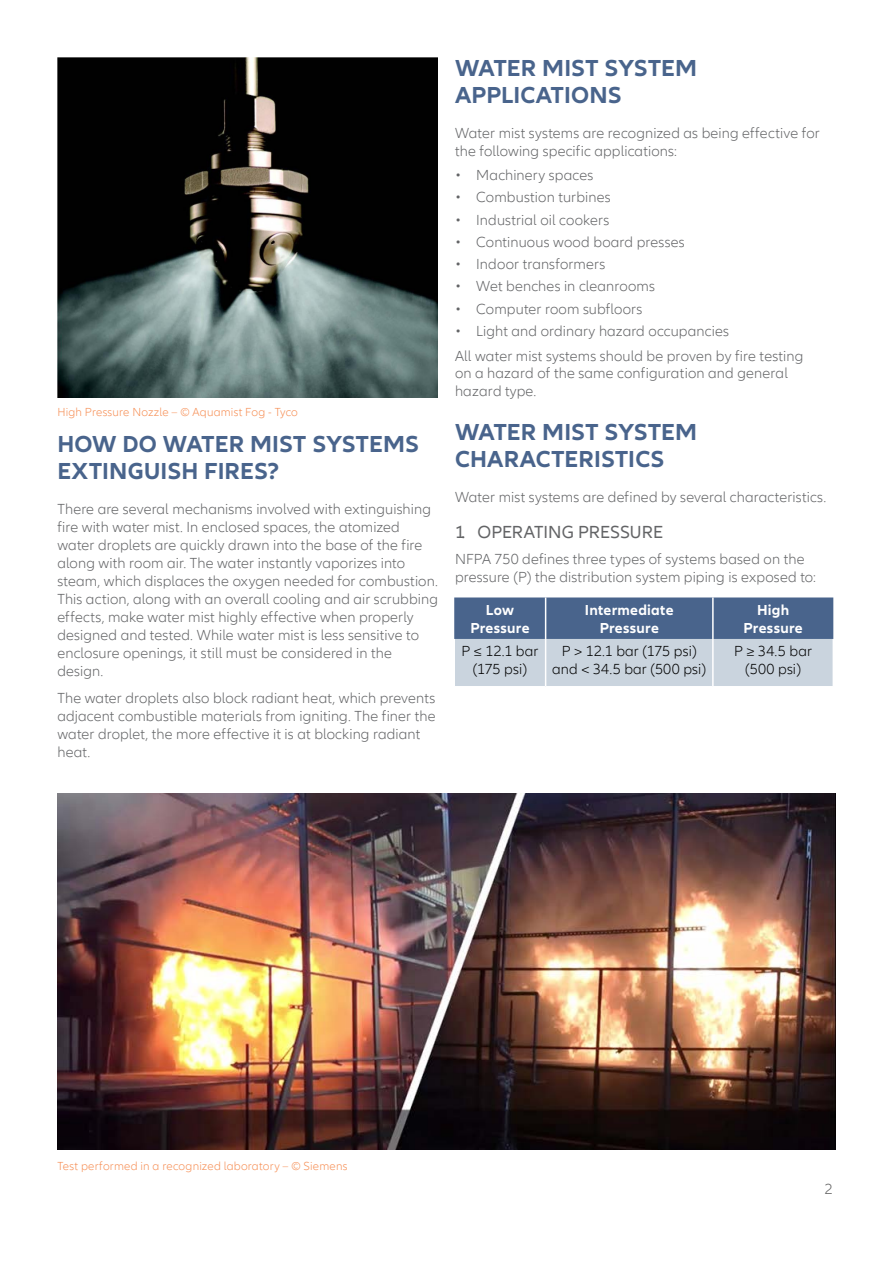
<style>
.page{position:relative;width:893px;height:1263px;background:#fff}
.page>*{position:absolute;margin:0;border:0;box-sizing:border-box;transform-origin:0 0}
.t1{font:700 24px/27px "Allianz Neo";letter-spacing:.005em;color:#49648c}
.t2{font:18px "Allianz Neo";color:#636466}
.t3{font:300 15px/18px "Allianz Neo";letter-spacing:.01em;color:#636466}
.t4{font:300 15px/18px "Allianz Neo";letter-spacing:.01em;color:#000;text-align:center}
.t5{font:700 15px/18px "Allianz Neo";letter-spacing:.015em;color:#fff;text-align:center}
.t6{font:300 15px "Allianz Neo";color:#5f5f5f}
.t7{font:300 12px "Allianz Neo";letter-spacing:.015em;color:#f68e54}
</style>
<div class="page">
<img style="left:58px;top:793px;width:778px;height:356px">
<svg style="left:454px;top:597px;width:379px;height:89px;background:#8ea0b8"></svg>
<hr style="left:545px;top:597px;width:1px;height:42px;background:#fff">
<hr style="left:712px;top:597px;width:2px;height:42px;background:#fff">
<hr style="left:453px;top:639px;width:2px;height:47px;background:#fff">
<hr style="left:545px;top:639px;width:1px;height:47px;background:#fff">
<hr style="left:712px;top:639px;width:2px;height:47px;background:#fff">
<img style="left:57px;top:57px;width:381px;height:341px">
<p class="t7" style="left:57px;top:405px;width:242px">High Pressure Nozzle – © Aquamist Fog - Tyco</p>
<h1 class="t1" style="left:57px;top:431px;width:363px">HOW DO WATER MIST SYSTEMS<br>EXTINGUISH FIRES?</h1>
<p class="t3" style="left:57px;top:501px;width:382px">There are several mechanisms involved with extinguishing fire with water mist. In enclosed spaces, the atomized water droplets are quickly drawn into the base of the fire along with room air. The water instantly vaporizes into steam, which displaces the oxygen needed for combustion.<br>This action, along with an overall cooling and air scrubbing effects, make water mist highly effective when properly designed and tested. While water mist is less sensitive to enclosure openings, it still must be considered in the design.</p>
<p class="t3" style="left:57px;top:689px;width:380px">The water droplets also block radiant heat, which prevents adjacent combustible materials from igniting. The finer the water droplet, the more effective it is at blocking radiant heat.</p>
<h1 class="t1" style="left:455px;top:55px;width:244px">WATER MIST SYSTEM<br>APPLICATIONS</h1>
<p class="t3" style="left:455px;top:124px;width:366px">Water mist systems are recognized as being effective for the following specific applications:</p>
<p class="t3" style="left:455px;top:167px;width:140px">• Machinery spaces</p>
<p class="t3" style="left:455px;top:189px;width:157px">• Combustion turbines</p>
<p class="t3" style="left:455px;top:211px;width:156px">• Industrial oil cookers</p>
<p class="t3" style="left:455px;top:233px;width:231px">• Continuous wood board presses</p>
<p class="t3" style="left:455px;top:256px;width:152px">• Indoor transformers</p>
<p class="t3" style="left:455px;top:278px;width:201px">• Wet benches in cleanrooms</p>
<p class="t3" style="left:455px;top:300px;width:189px">• Computer room subfloors</p>
<p class="t3" style="left:455px;top:319px;width:350px;line-height:25.2px">• Light and ordinary hazard occupancies<br>All water mist systems should be proven by fire testing</p>
<p class="t3" style="left:455px;top:365px;width:334px">on a hazard of the same configuration and general hazard type.</p>
<h1 class="t1" style="left:455px;top:419px;width:244px">WATER MIST SYSTEM<br>CHARACTERISTICS</h1>
<p class="t3" style="left:455px;top:489px;width:373px">Water mist systems are defined by several characteristics.</p>
<p class="t2" style="left:455px;top:521px;width:209px">1. OPERATING PRESSURE</p>
<p class="t3" style="left:455px;top:550px;width:363px">NFPA 750 defines three types of systems based on the pressure (P) the distribution system piping is exposed to:</p>
<p class="t5" style="left:470px;top:601px;width:61px">Low<br>Pressure</p>
<p class="t5" style="left:585px;top:601px;width:90px">Intermediate<br>Pressure</p>
<p class="t5" style="left:743px;top:601px;width:61px">High<br>Pressure</p>
<p class="t4" style="left:461px;top:642px;width:79px">P ≤ 12.1 bar (175 psi)</p>
<p class="t4" style="left:552px;top:642px;width:156px">P &gt; 12.1 bar (175 psi) and &lt; 34.5 bar (500 psi)</p>
<p class="t4" style="left:734px;top:642px;width:79px">P ≥ 34.5 bar (500 psi)</p>
<p class="t7" style="left:57px;top:1159px;width:292px">Test performed in a recognized laboratory – © Siemens</p>
<p class="t6" style="left:825px;top:1180px;width:10px">2</p>
</div>
